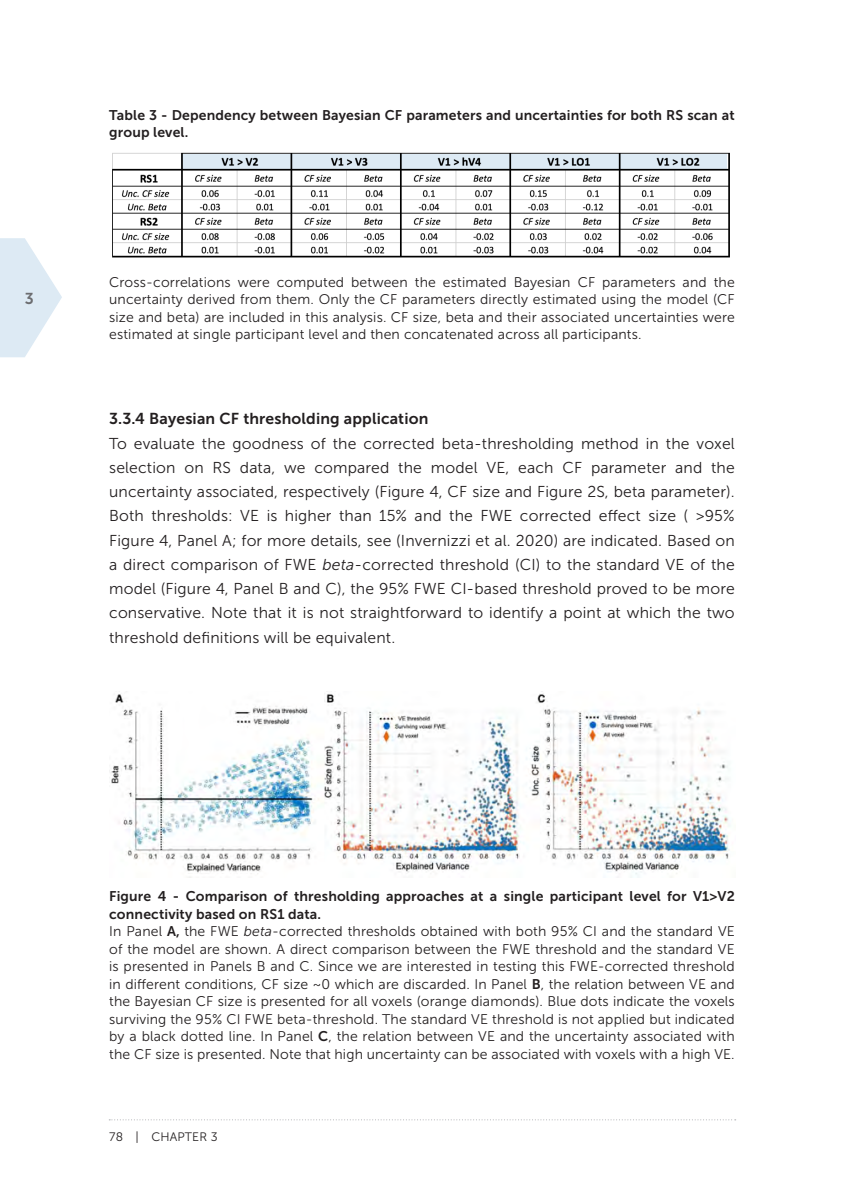
<style>
.page{position:relative;width:844px;height:1191px;background:#fff}
.page>*{position:absolute;margin:0;border:0;box-sizing:border-box;transform-origin:0 0}
.Standaard{font:15.75px/24.3px "Museo Sans 300";letter-spacing:.01em;color:#231f20;text-align:justify}
.Kop_2{font:15.75px "Museo Sans 700";letter-spacing:.01em;color:#231f20}
.t1{font:15.75px "Museo Sans 700";color:#6c6d70}
.Standaard-2{font:14px/17.5px "Museo Sans 300";letter-spacing:.01em;color:#231f20;text-align:justify}
.Standaard-3{font:14px/17.5px "Museo Sans 700";letter-spacing:.01em;color:#231f20}
.t2{font:12.25px "Museo Sans 300";letter-spacing:.01em;color:#231f20}
.s1{font-style:italic}
.s2{font-family:"Museo Sans 700"}
</style>
<div class="page">
<img style="left:112px;top:152px;width:618px;height:106px">
<img style="left:109px;top:691px;width:621px;height:186px">
<svg style="left:0;top:238px;width:62px;height:119px"></svg>
<svg style="left:109px;top:1119px;width:626px;height:1px"></svg>
<p class="t1" style="left:25px;top:289px;width:11px">3</p>
<p class="Standaard-3" style="left:109px;top:106px;width:627px">Table 3 - Dependency between Bayesian CF parameters and uncertainties for both RS scan at group level.</p>
<p class="Standaard-2" style="left:109px;top:273px;width:627px">Cross-correlations were computed between the estimated Bayesian CF parameters and the uncertainty derived from them. Only the CF parameters directly estimated using the model (CF size and beta) are included in this analysis. CF size, beta and their associated uncertainties were estimated at single participant level and then concatenated across all participants.</p>
<p class="Kop_2" style="left:109px;top:410px;width:320px">3.3.4 Bayesian CF thresholding application</p>
<p class="Standaard" style="left:109px;top:431px;width:627px">To evaluate the goodness of the corrected beta-thresholding method in the voxel selection on RS data, we compared the model VE, each CF parameter and the uncertainty associated, respectively (Figure 4, CF size and Figure 2S, beta parameter).<br>Both thresholds: VE is higher than 15% and the FWE corrected effect size ( &gt;95% Figure 4, Panel A; for more details, see (Invernizzi et al. 2020) are indicated. Based on a direct comparison of FWE <span class="s1">beta</span>-corrected threshold (CI) to the standard VE of the model (Figure 4, Panel B and C), the 95% FWE CI-based threshold proved to be more conservative. Note that it is not straightforward to identify a point at which the two threshold definitions will be equivalent.</p>
<p class="Standaard-3" style="left:109px;top:887px;width:627px">Figure 4 - Comparison of thresholding approaches at a single participant level for V1&gt;V2 connectivity based on RS1 data.</p>
<p class="Standaard-2" style="left:109px;top:922px;width:627px">In Panel <span class="s2">A,</span> the FWE <span class="s1">beta</span>-corrected thresholds obtained with both 95% CI and the standard VE of the model are shown. A direct comparison between the FWE threshold and the standard VE is presented in Panels B and C. Since we are interested in testing this FWE-corrected threshold in different conditions, CF size ~0 which are discarded. In Panel <span class="s2">B</span>, the relation between VE and the Bayesian CF size is presented for all voxels (orange diamonds). Blue dots indicate the voxels surviving the 95% CI FWE beta-threshold. The standard VE threshold is not applied but indicated by a black dotted line. In Panel <span class="s2">C</span>, the relation between VE and the uncertainty associated with the CF size is presented. Note that high uncertainty can be associated with voxels with a high VE.</p>
<p class="t2" style="left:109px;top:1130px;width:110px">78 | CHAPTER 3</p>
</div>
